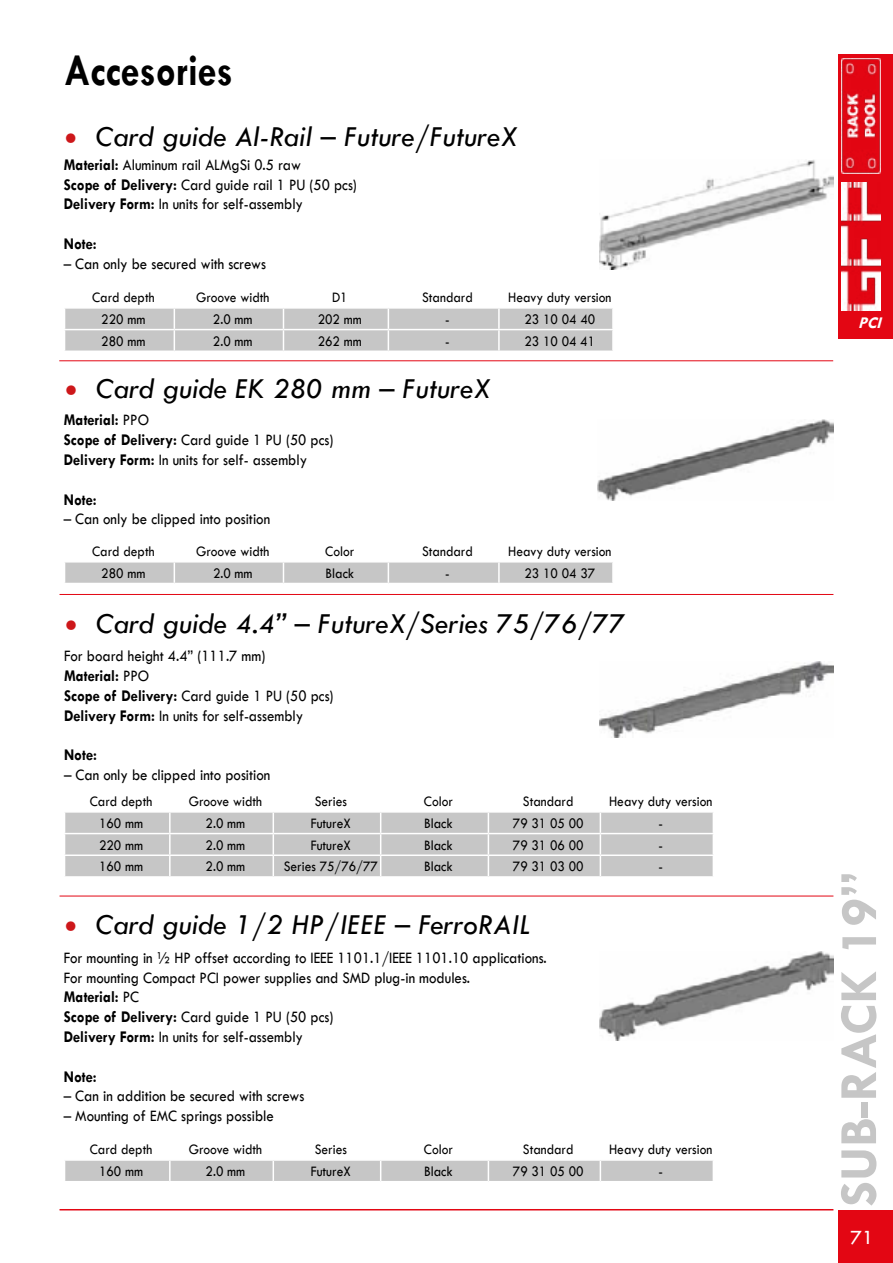
<style>
.page{position:relative;width:893px;height:1263px;background:#fff}
.page>*{position:absolute;margin:0;border:0;box-sizing:border-box;transform-origin:0 0}
.t1{font:700 54px "Tw Cen";color:#c6c6c6}
.t2{font:700 45px "Tw Cen";color:#000;scale:.85 1}
.t3{font:italic 30px "Tw Cen";color:#000}
.t4{font:21px "Tw Cen";color:#fff}
.t5{font:16.5px/19.8px "Tw Cen";color:#000;scale:.9 1}
.t6{font:700 16.5px "Tw Cen";color:#000;scale:.9 1}
.t7{font:italic 700 16.5px "Tw Cen";color:#fff}
.t8{font:15px "Tw Cen";color:#000;scale:.9 1}
.s1{font-family:"Minion Pro";font-style:normal;font-size:36px;color:#cd171a}
.s2{font-weight:700}
</style>
<div class="page">
<div style="left:839px;top:1210px;width:54px;height:53px;background:#e30613"></div>
<hr style="left:60px;top:1209px;width:773px;height:1px;background:#e30613">
<div style="left:839px;top:54px;width:54px;height:285px;background:#e30613"></div>
<img style="left:842px;top:183px;width:39px;height:128px">
<img style="left:841px;top:59px;width:39px;height:115px">
<div style="left:65px;top:309px;width:548px;height:41px;background:#c6c6c6"></div>
<hr style="left:64px;top:329px;width:110px;height:1px;background:#fff">
<hr style="left:174px;top:329px;width:109px;height:1px;background:#fff">
<hr style="left:283px;top:329px;width:105px;height:1px;background:#fff">
<hr style="left:388px;top:329px;width:111px;height:1px;background:#fff">
<hr style="left:499px;top:329px;width:115px;height:1px;background:#fff">
<hr style="left:59px;top:360px;width:774px;height:1px;background:#e30613">
<hr style="left:60px;top:594px;width:773px;height:1px;background:#e30613">
<svg style="left:65px;top:813px;width:648px;height:63px;background:#c8c8c8"></svg>
<hr style="left:64px;top:833px;width:106px;height:1px;background:#fff">
<hr style="left:170px;top:833px;width:103px;height:1px;background:#fff">
<hr style="left:273px;top:833px;width:108px;height:1px;background:#fff">
<hr style="left:381px;top:833px;width:107px;height:1px;background:#fff">
<hr style="left:488px;top:833px;width:112px;height:1px;background:#fff">
<hr style="left:600px;top:833px;width:114px;height:1px;background:#fff">
<hr style="left:64px;top:854px;width:106px;height:2px;background:#fff">
<hr style="left:170px;top:854px;width:103px;height:2px;background:#fff">
<hr style="left:273px;top:854px;width:108px;height:2px;background:#fff">
<hr style="left:381px;top:854px;width:107px;height:2px;background:#fff">
<hr style="left:488px;top:854px;width:112px;height:2px;background:#fff">
<hr style="left:600px;top:854px;width:114px;height:2px;background:#fff">
<img style="left:598px;top:419px;width:235px;height:81px">
<img style="left:600px;top:160px;width:233px;height:110px">
<img style="left:599px;top:951px;width:234px;height:89px">
<img style="left:600px;top:661px;width:233px;height:77px">
<svg style="left:65px;top:562px;width:548px;height:21px;background:#c8c8c8"></svg>
<hr style="left:60px;top:896px;width:773px;height:1px;background:#e30613">
<div style="left:65px;top:1161px;width:648px;height:20px;background:#c6c6c6"></div>
<h2 class="t2" style="left:64px;top:44px;width:200px">Accesories</h2>
<h3 class="t3" style="left:64px;top:119px;width:455px"><span class="s1">•</span> Card guide Al-Rail – Future/FutureX</h3>
<p class="t5" style="left:64px;top:155px;width:327px"><span class="s2">Material:</span> Aluminum rail ALMgSi 0.5 raw<br><span class="s2">Scope of Delivery:</span> Card guide rail 1 PU (50 pcs)<br><span class="s2">Delivery Form:</span> In units for self-assembly</p>
<p class="t6" style="left:64px;top:234px;width:38px">Note:</p>
<p class="t5" style="left:64px;top:254px;width:226px">– Can only be secured with screws</p>
<p class="t8" style="left:92px;top:288px;width:71px">Card depth</p>
<p class="t8" style="left:196px;top:288px;width:83px">Groove width</p>
<p class="t8" style="left:332px;top:288px;width:19px">D1</p>
<p class="t8" style="left:422px;top:288px;width:58px">Standard</p>
<p class="t8" style="left:508px;top:288px;width:116px">Heavy duty version</p>
<p class="t8" style="left:101px;top:310px;width:50px">220 mm</p>
<p class="t8" style="left:213px;top:310px;width:45px">2.0 mm</p>
<p class="t8" style="left:318px;top:310px;width:50px">202 mm</p>
<p class="t8" style="left:445px;top:310px;width:6px">-</p>
<p class="t8" style="left:524px;top:310px;width:80px">23 10 04 40</p>
<p class="t8" style="left:101px;top:332px;width:50px">280 mm</p>
<p class="t8" style="left:213px;top:332px;width:45px">2.0 mm</p>
<p class="t8" style="left:318px;top:332px;width:50px">262 mm</p>
<p class="t8" style="left:445px;top:332px;width:6px">-</p>
<p class="t8" style="left:524px;top:332px;width:80px">23 10 04 41</p>
<h3 class="t3" style="left:64px;top:370px;width:427px"><span class="s1">•</span> Card guide EK 280 mm – FutureX</h3>
<p class="t5" style="left:64px;top:410px;width:301px"><span class="s2">Material:</span> PPO<br><span class="s2">Scope of Delivery:</span> Card guide 1 PU (50 pcs)<br><span class="s2">Delivery Form:</span> In units for self- assembly</p>
<p class="t6" style="left:64px;top:489px;width:38px">Note:</p>
<p class="t5" style="left:64px;top:509px;width:231px">– Can only be clipped into position</p>
<p class="t8" style="left:92px;top:542px;width:71px">Card depth</p>
<p class="t8" style="left:196px;top:542px;width:83px">Groove width</p>
<p class="t8" style="left:325px;top:542px;width:34px">Color</p>
<p class="t8" style="left:422px;top:542px;width:58px">Standard</p>
<p class="t8" style="left:508px;top:542px;width:116px">Heavy duty version</p>
<p class="t8" style="left:101px;top:564px;width:50px">280 mm</p>
<p class="t8" style="left:213px;top:564px;width:45px">2.0 mm</p>
<p class="t8" style="left:326px;top:564px;width:33px">Black</p>
<p class="t8" style="left:445px;top:564px;width:6px">-</p>
<p class="t8" style="left:524px;top:564px;width:80px">23 10 04 37</p>
<h3 class="t3" style="left:64px;top:605px;width:563px"><span class="s1">•</span> Card guide 4.4” – FutureX/Series 75/76/77</h3>
<p class="t5" style="left:64px;top:646px;width:301px">For board height 4.4” (111.7 mm)<br><span class="s2">Material:</span> PPO<br><span class="s2">Scope of Delivery:</span> Card guide 1 PU (50 pcs)<br><span class="s2">Delivery Form:</span> In units for self-assembly</p>
<p class="t6" style="left:64px;top:745px;width:38px">Note:</p>
<p class="t5" style="left:64px;top:765px;width:231px">– Can only be clipped into position</p>
<p class="t8" style="left:90px;top:792px;width:71px">Card depth</p>
<p class="t8" style="left:189px;top:792px;width:83px">Groove width</p>
<p class="t8" style="left:315px;top:792px;width:37px">Series</p>
<p class="t8" style="left:424px;top:792px;width:34px">Color</p>
<p class="t8" style="left:523px;top:792px;width:58px">Standard</p>
<p class="t8" style="left:609px;top:792px;width:116px">Heavy duty version</p>
<p class="t8" style="left:99px;top:814px;width:50px">160 mm</p>
<p class="t8" style="left:206px;top:814px;width:45px">2.0 mm</p>
<p class="t8" style="left:311px;top:814px;width:46px">FutureX</p>
<p class="t8" style="left:424px;top:814px;width:33px">Black</p>
<p class="t8" style="left:513px;top:814px;width:80px">79 31 05 00</p>
<p class="t8" style="left:658px;top:814px;width:6px">-</p>
<p class="t8" style="left:99px;top:836px;width:50px">220 mm</p>
<p class="t8" style="left:206px;top:836px;width:45px">2.0 mm</p>
<p class="t8" style="left:311px;top:836px;width:46px">FutureX</p>
<p class="t8" style="left:424px;top:836px;width:33px">Black</p>
<p class="t8" style="left:513px;top:836px;width:80px">79 31 06 00</p>
<p class="t8" style="left:658px;top:836px;width:6px">-</p>
<p class="t8" style="left:99px;top:857px;width:50px">160 mm</p>
<p class="t8" style="left:206px;top:857px;width:45px">2.0 mm</p>
<p class="t8" style="left:284px;top:857px;width:106px">Series 75/76/77</p>
<p class="t8" style="left:424px;top:857px;width:33px">Black</p>
<p class="t8" style="left:513px;top:857px;width:80px">79 31 03 00</p>
<p class="t8" style="left:658px;top:857px;width:6px">-</p>
<h3 class="t3" style="left:64px;top:907px;width:469px"><span class="s1">•</span> Card guide 1/2 HP/IEEE – FerroRAIL</h3>
<p class="t5" style="left:64px;top:947px;width:538px">For mounting in ½ HP offset according to IEEE 1101.1/IEEE 1101.10 applications.<br>For mounting Compact PCI power supplies and SMD plug-in modules.<br><span class="s2">Material:</span> PC<br><span class="s2">Scope of Delivery:</span> Card guide 1 PU (50 pcs)<br><span class="s2">Delivery Form:</span> In units for self-assembly</p>
<p class="t6" style="left:64px;top:1066px;width:38px">Note:</p>
<p class="t5" style="left:64px;top:1086px;width:269px">– Can in addition be secured with screws</p>
<p class="t5" style="left:64px;top:1106px;width:235px">– Mounting of EMC springs possible</p>
<p class="t8" style="left:90px;top:1140px;width:71px">Card depth</p>
<p class="t8" style="left:189px;top:1140px;width:83px">Groove width</p>
<p class="t8" style="left:315px;top:1140px;width:37px">Series</p>
<p class="t8" style="left:424px;top:1140px;width:34px">Color</p>
<p class="t8" style="left:523px;top:1140px;width:58px">Standard</p>
<p class="t8" style="left:609px;top:1140px;width:116px">Heavy duty version</p>
<p class="t8" style="left:99px;top:1162px;width:50px">160 mm</p>
<p class="t8" style="left:206px;top:1162px;width:45px">2.0 mm</p>
<p class="t8" style="left:311px;top:1162px;width:46px">FutureX</p>
<p class="t8" style="left:424px;top:1162px;width:33px">Black</p>
<p class="t8" style="left:513px;top:1162px;width:80px">79 31 05 00</p>
<p class="t8" style="left:658px;top:1162px;width:6px">-</p>
<p class="t7" style="left:858px;top:313px;width:29px">PCI</p>
<h1 class="t1" style="left:826px;top:1207px;width:336px;rotate:-90deg">SUB-RACK 19”</h1>
<p class="t4" style="left:850px;top:1225px;width:25px">71</p>
</div>
